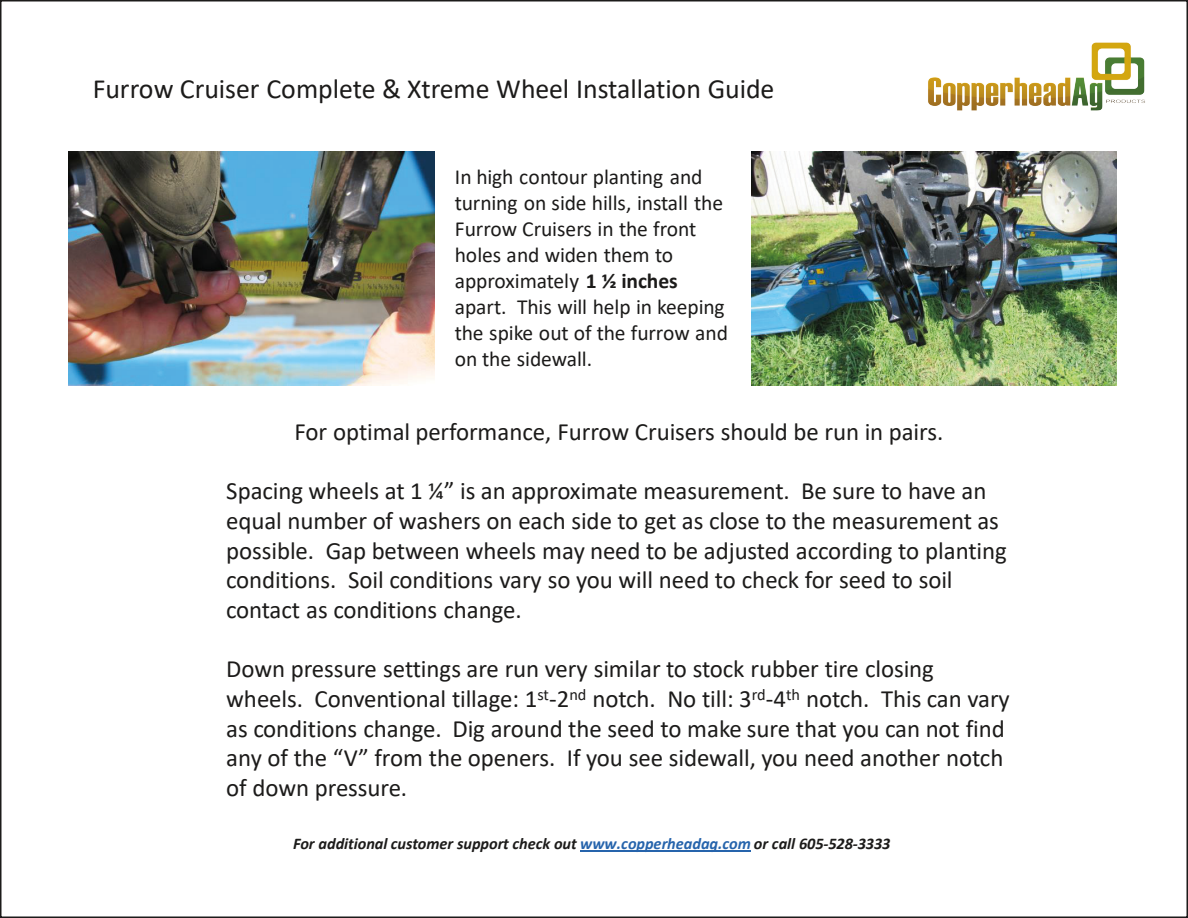
<style>
.page{position:relative;width:1188px;height:918px;background:#fff}
.page>*{position:absolute;margin:0;border:0;box-sizing:border-box;transform-origin:0 0}
.t1{font:27.75px "Calibri";letter-spacing:-.005em;color:#1c1b1a}
.t2{font:24.9px/29.7px "Calibri";letter-spacing:-.005em;color:#1c1b1a}
.t3{font:21.6px "Calibri";letter-spacing:-.005em;color:#1c1b1a}
.t4{font:21.45px/26px "Calibri";letter-spacing:-.005em;color:#1c1b1a}
.t5{font:italic 700 16.35px "Calibri";letter-spacing:-.005em;color:#1c1b1a}
.s1{font-weight:700}
.s2{color:#2664ac}
</style>
<div class="page">
<img style="left:68px;top:152px;width:366px;height:233px">
<hr style="left:580px;top:850px;width:171px;height:1px;background:#2664ac">
<img style="left:752px;top:152px;width:365px;height:233px">
<img style="left:928px;top:42px;width:217px;height:69px">
<p class="t1" style="left:93px;top:70px;width:683px">Furrow Cruiser Complete &amp; Xtreme Wheel Installation Guide</p>
<p class="t4" style="left:455px;top:163px;width:249px">In high contour planting and</p>
<p class="t3" style="left:455px;top:188px;width:270px">turning on side hills, install the</p>
<p class="t4" style="left:455px;top:215px;width:243px">Furrow Cruisers in the front holes and widen them to</p>
<p class="t3" style="left:455px;top:265px;width:224px">approximately <span class="s1">1 ½ inches</span></p>
<p class="t4" style="left:455px;top:293px;width:275px">apart. This will help in keeping the spike out of the furrow and on the sidewall.</p>
<p class="t2" style="left:294px;top:416px;width:650px">For optimal performance, Furrow Cruisers should be run in pairs.</p>
<p class="t2" style="left:226px;top:476px;width:782px">Spacing wheels at 1 ¼” is an approximate measurement. Be sure to have an equal number of washers on each side to get as close to the measurement as possible. Gap between wheels may need to be adjusted according to planting conditions. Soil conditions vary so you will need to check for seed to soil contact as conditions change.</p>
<p class="t2" style="left:226px;top:654px;width:785px">Down pressure settings are run very similar to stock rubber tire closing wheels. Conventional tillage: 1<sup>st</sup>-2<sup>nd</sup> notch. No till: 3<sup>rd</sup>-4<sup>th</sup> notch. This can vary as conditions change. Dig around the seed to make sure that you can not find any of the “V” from the openers. If you see sidewall, you need another notch of down pressure.</p>
<p class="t5" style="left:293px;top:832px;width:599px">For additional customer support check out <span class="s2">www.copperheadag.com</span> or call 605-528-3333</p>
</div>
